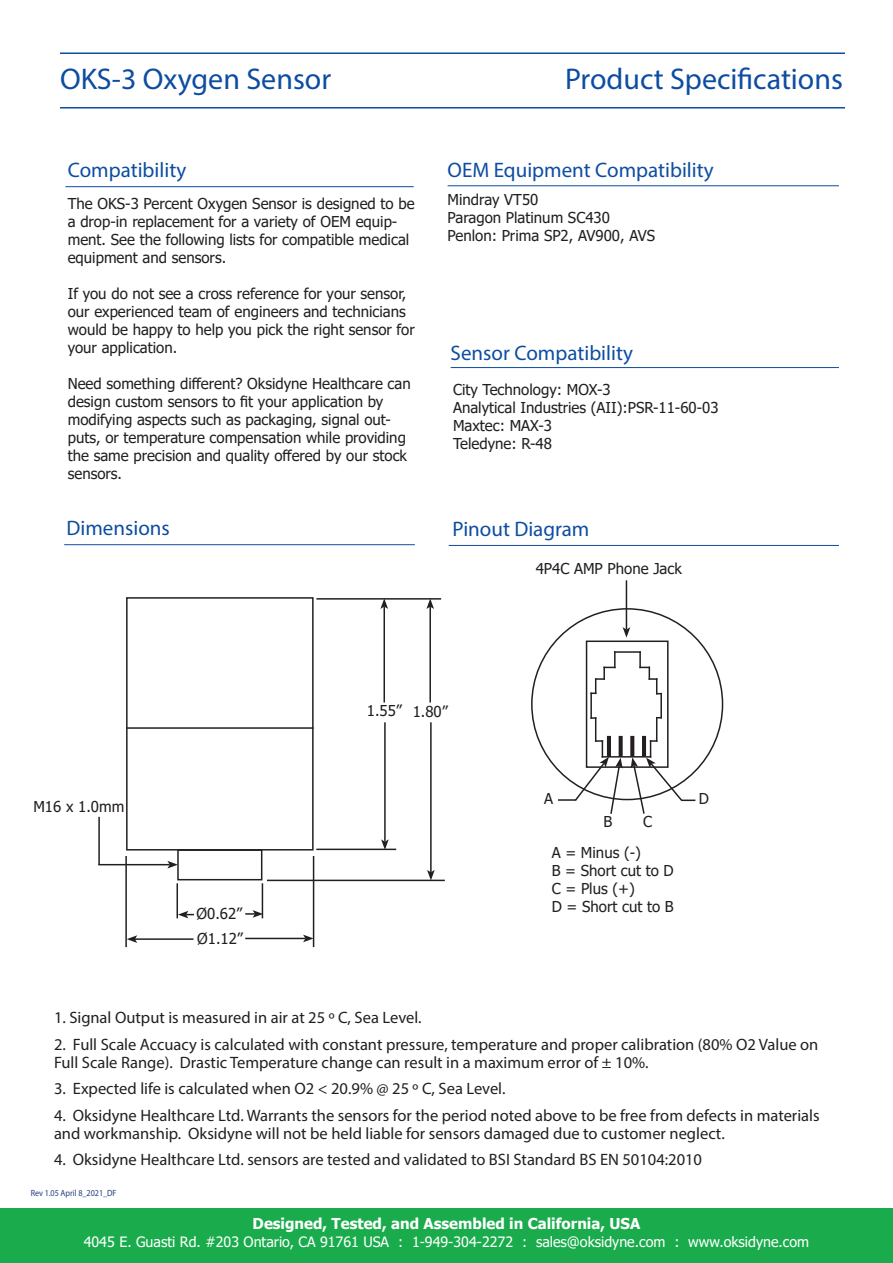
<style>
.page{position:relative;width:893px;height:1263px;background:#fff}
.page>*{position:absolute;margin:0;border:0;box-sizing:border-box;transform-origin:0 0}
.t1{font:30px "Myriad Pro";color:#0d4da1}
.t2{font:21px "Myriad Pro";color:#0d4da1}
.t3{font:16.5px/18px "Myriad Pro";color:#231f20}
.t4{font:15px/18px "Tahoma";color:#231f20}
.t5{font:700 15px "Tahoma";color:#fff}
.t6{font:14.25px "Tahoma";color:#fff}
.t7{font:9px "Myriad Pro";color:#223c7b;scale:.9 1}
</style>
<div class="page">
<hr style="left:60px;top:53px;width:785px;height:1px;background:#0d4da1">
<hr style="left:60px;top:107px;width:785px;height:2px;background:#0d4da1">
<hr style="left:448px;top:185px;width:391px;height:1px;background:#0d4da1">
<hr style="left:451px;top:367px;width:388px;height:1px;background:#0d4da1">
<div style="left:0;top:1209px;width:893px;height:54px;background:#1aac4c"></div>
<div style="left:126px;top:597px;width:188px;height:253px;border:2px solid #231f20"></div>
<div style="left:177px;top:849px;width:85px;height:31px;border:2px solid #231f20"></div>
<hr style="left:126px;top:727px;width:188px;height:2px;background:#231f20">
<hr style="left:267px;top:880px;width:178px;height:1px;background:#231f20">
<hr style="left:316px;top:598px;width:125px;height:2px;background:#231f20">
<hr style="left:316px;top:849px;width:80px;height:1px;background:#231f20">
<hr style="left:125px;top:856px;width:2px;height:91px;background:#231f20">
<hr style="left:313px;top:856px;width:1px;height:91px;background:#231f20">
<hr style="left:177px;top:883px;width:1px;height:35px;background:#231f20">
<hr style="left:262px;top:883px;width:1px;height:35px;background:#231f20">
<hr style="left:383px;top:607px;width:2px;height:95px;background:#231f20">
<svg style="left:380px;top:598px;width:8px;height:11px"></svg>
<hr style="left:384px;top:722px;width:2px;height:120px;background:#231f20">
<svg style="left:381px;top:839px;width:8px;height:10px"></svg>
<hr style="left:430px;top:722px;width:2px;height:150px;background:#231f20">
<svg style="left:427px;top:870px;width:8px;height:10px"></svg>
<hr style="left:429px;top:607px;width:2px;height:95px;background:#231f20">
<svg style="left:426px;top:598px;width:8px;height:11px"></svg>
<svg style="left:245px;top:910px;width:17px;height:8px"></svg>
<svg style="left:178px;top:911px;width:16px;height:7px"></svg>
<hr style="left:245px;top:938px;width:60px;height:1px;background:#231f20">
<svg style="left:303px;top:935px;width:10px;height:7px"></svg>
<hr style="left:135px;top:938px;width:58px;height:2px;background:#231f20">
<svg style="left:127px;top:935px;width:10px;height:8px"></svg>
<hr style="left:98px;top:817px;width:2px;height:48px;background:#231f20">
<hr style="left:98px;top:864px;width:72px;height:1px;background:#231f20">
<svg style="left:167px;top:861px;width:11px;height:7px"></svg>
<hr style="left:626px;top:580px;width:1px;height:49px;background:#231f20">
<svg style="left:623px;top:627px;width:7px;height:11px"></svg>
<div style="left:586px;top:640px;width:83px;height:128px;border:2px solid #231f20"></div>
<hr style="left:602px;top:756px;width:49px;height:1px;background:#231f20">
<hr style="left:590px;top:692px;width:2px;height:27px;background:#231f20">
<hr style="left:660px;top:693px;width:2px;height:25px;background:#231f20">
<svg style="left:639px;top:653px;width:23px;height:41px"></svg>
<hr style="left:614px;top:651px;width:27px;height:2px;background:#231f20">
<svg style="left:590px;top:651px;width:26px;height:43px"></svg>
<svg style="left:558px;top:717px;width:65px;height:97px"></svg>
<svg style="left:631px;top:717px;width:64px;height:97px"></svg>
<hr style="left:65px;top:186px;width:349px;height:1px;background:#0d4da1">
<hr style="left:64px;top:544px;width:351px;height:1px;background:#0d4da1">
<hr style="left:449px;top:545px;width:390px;height:1px;background:#0d4da1">
<p class="t1" style="left:60px;top:60px;width:273px">OKS-3 Oxygen Sensor</p>
<p class="t1" style="left:565px;top:60px;width:279px">Product Specifications</p>
<p class="t2" style="left:68px;top:157px;width:120px">Compatibility</p>
<p class="t4" style="left:68px;top:195px;width:348px">The OKS-3 Percent Oxygen Sensor is designed to be a drop-in replacement for a variety of OEM equip&shy;ment. See the following lists for compatible medical equipment and sensors.</p>
<p class="t4" style="left:68px;top:285px;width:348px">If you do not see a cross reference for your sensor, our experienced team of engineers and technicians would be happy to help you pick the right sensor for your application.</p>
<p class="t4" style="left:68px;top:375px;width:344px">Need something different? Oksidyne Healthcare can design custom sensors to fit your application by modifying aspects such as packaging, signal out&shy;puts, or temperature compensation while providing the same precision and quality offered by our stock sensors.</p>
<p class="t2" style="left:448px;top:157px;width:268px">OEM Equipment Compatibility</p>
<p class="t4" style="left:448px;top:192px;width:92px">Mindray VT50</p>
<p class="t4" style="left:448px;top:210px;width:164px">Paragon Platinum SC430</p>
<p class="t4" style="left:448px;top:228px;width:209px">Penlon: Prima SP2, AV900, AVS</p>
<p class="t2" style="left:451px;top:340px;width:184px">Sensor Compatibility</p>
<p class="t4" style="left:453px;top:381px;width:159px">City Technology: MOX-3</p>
<p class="t4" style="left:453px;top:399px;width:267px">Analytical Industries (AII):PSR-11-60-03</p>
<p class="t4" style="left:453px;top:417px;width:101px">Maxtec: MAX-3</p>
<p class="t4" style="left:453px;top:435px;width:100px">Teledyne: R-48</p>
<p class="t2" style="left:67px;top:515px;width:105px">Dimensions</p>
<p class="t2" style="left:452px;top:516px;width:138px">Pinout Diagram</p>
<p class="t4" style="left:33px;top:799px;width:92px">M16 x 1.0mm</p>
<p class="t4" style="left:197px;top:906px;width:47px">Ø0.62”</p>
<p class="t4" style="left:197px;top:930px;width:47px">Ø1.12”</p>
<p class="t4" style="left:367px;top:702px;width:37px">1.55”</p>
<p class="t4" style="left:413px;top:703px;width:37px">1.80”</p>
<p class="t4" style="left:536px;top:560px;width:148px">4P4C AMP Phone Jack</p>
<p class="t4" style="left:544px;top:790px;width:10px">A</p>
<p class="t4" style="left:699px;top:791px;width:12px">D</p>
<p class="t4" style="left:603px;top:813px;width:10px">B</p>
<p class="t4" style="left:643px;top:813px;width:11px">C</p>
<p class="t4" style="left:552px;top:844px;width:91px">A = Minus (-)</p>
<p class="t4" style="left:552px;top:862px;width:124px">B = Short cut to D</p>
<p class="t4" style="left:552px;top:880px;width:85px">C = Plus (+)</p>
<p class="t4" style="left:552px;top:898px;width:124px">D = Short cut to B</p>
<p class="t3" style="left:54px;top:1008px;width:369px">1. Signal Output is measured in air at 25 º C, Sea Level.</p>
<p class="t3" style="left:54px;top:1035px;width:766px">2. Full Scale Accuacy is calculated with constant pressure, temperature and proper calibration (80% O2 Value on<br>Full Scale Range). Drastic Temperature change can result in a maximum error of ± 10%.</p>
<p class="t3" style="left:54px;top:1079px;width:453px">3. Expected life is calculated when O2 &lt; 20.9% @ 25 º C, Sea Level.</p>
<p class="t3" style="left:54px;top:1106px;width:767px">4. Oksidyne Healthcare Ltd. Warrants the sensors for the period noted above to be free from defects in materials and workmanship. Oksidyne will not be held liable for sensors damaged due to customer neglect.</p>
<p class="t3" style="left:54px;top:1150px;width:650px">4. Oksidyne Healthcare Ltd. sensors are tested and validated to BSI Standard BS EN 50104:2010</p>
<p class="t7" style="left:31px;top:1187px;width:97px">Rev 1.05 April 8_2021_DF</p>
<p class="t6" style="left:84px;top:1232px;width:727px">4045 E. Guasti Rd. #203 Ontario, CA 91761 USA : 1-949-304-2272 : sales@oksidyne.com : www.oksidyne.com</p>
<p class="t5" style="left:253px;top:1213px;width:389px">Designed, Tested, and Assembled in California, USA</p>
</div>
